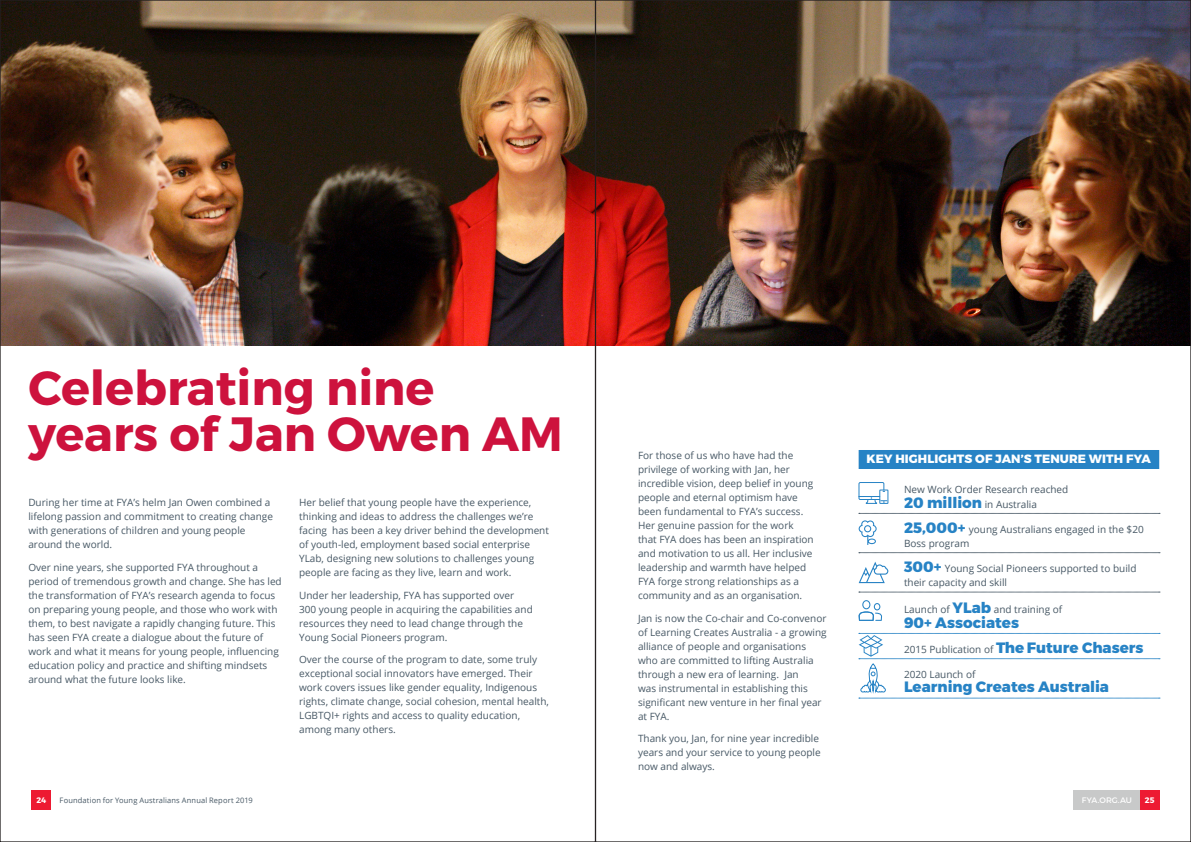
<style>
.page{position:relative;width:1191px;height:842px;background:#fff}
.page>*{position:absolute;margin:0;border:0;box-sizing:border-box;transform-origin:0 0}
._2018_MAIN_HEADING{font:700 48px/46.9px "Montserrat";color:#cd123d}
._2019_Body_copy{font:800 15px "Montserrat";color:#2783c5}
._2019_Red_bar_subhea{font:800 12px "Montserrat";letter-spacing:.01em;color:#fff}
._2019_Body_copy-2{font:10px/14px "Open Sans";color:#475865}
.t1{font:8px "Montserrat";color:#fff}
.t2{font:700 8px "Montserrat";color:#fff}
.t3{font:7.5px "Open Sans";letter-spacing:.015em;color:#475865}
.s1{font-family:"Montserrat";font-weight:800;font-size:15px;color:#2783c5}
</style>
<div class="page">
<div style="left:32px;top:791px;width:19px;height:19px;background:#ed1a32"></div>
<div style="left:1140px;top:791px;width:19px;height:19px;background:#ed1a32"></div>
<div style="left:1073px;top:791px;width:67px;height:19px;background:#c8c9c9"></div>
<img style="left:2px;top:2px;width:1187px;height:344px">
<div style="left:858px;top:450px;width:301px;height:19px;background:#2783c5"></div>
<svg style="left:859px;top:513px;width:301px;height:1px"></svg>
<svg style="left:859px;top:552px;width:301px;height:1px"></svg>
<svg style="left:859px;top:592px;width:301px;height:1px"></svg>
<svg style="left:858px;top:600px;width:24px;height:21px"></svg>
<svg style="left:858px;top:482px;width:30px;height:22px"></svg>
<svg style="left:858px;top:562px;width:30px;height:21px"></svg>
<svg style="left:858px;top:520px;width:18px;height:25px"></svg>
<svg style="left:858px;top:633px;width:302px;height:66px"></svg>
<p class="_2018_MAIN_HEADING" style="left:28px;top:365px;width:536px">Celebrating nine years of Jan Owen AM</p>
<p class="_2019_Body_copy-2" style="left:28px;top:495px;width:246px">During her time at FYA’s helm Jan Owen combined a lifelong passion and commitment to creating change with generations of children and young people around the world.</p>
<p class="_2019_Body_copy-2" style="left:28px;top:560px;width:255px">Over nine years, she supported FYA throughout a period of tremendous growth and change. She has led the transformation of FYA’s research agenda to focus on preparing young people, and those who work with them, to best navigate a rapidly changing future. This has seen FYA create a dialogue about the future of work and what it means for young people, influencing education policy and practice and shifting mindsets around what the future looks like.</p>
<p class="_2019_Body_copy-2" style="left:299px;top:495px;width:251px">Her belief that young people have the experience, thinking and ideas to address the challenges we’re facing has been a key driver behind the development of youth-led, employment based social enterprise YLab, designing new solutions to challenges young people are facing as they live, learn and work.</p>
<p class="_2019_Body_copy-2" style="left:299px;top:588px;width:235px">Under her leadership, FYA has supported over 300 young people in acquiring the capabilities and resources they need to lead change through the Young Social Pioneers program.</p>
<p class="_2019_Body_copy-2" style="left:299px;top:652px;width:251px">Over the course of the program to date, some truly exceptional social innovators have emerged. Their work covers issues like gender equality, Indigenous rights, climate change, social cohesion, mental health, LGBTQI+ rights and access to quality education, among many others.</p>
<p class="_2019_Body_copy-2" style="left:638px;top:448px;width:177px">For those of us who have had the privilege of working with Jan, her incredible vision, deep belief in young people and eternal optimism have been fundamental to FYA’s success.<br>Her genuine passion for the work that FYA does has been an inspiration and motivation to us all. Her inclusive leadership and warmth have helped FYA forge strong relationships as a community and as an organisation.</p>
<p class="_2019_Body_copy-2" style="left:638px;top:611px;width:190px">Jan is now the Co-chair and Co-convenor of Learning Creates Australia - a growing alliance of people and organisations who are committed to lifting Australia through a new era of learning. Jan<br>was instrumental in establishing this significant new venture in her final year at FYA.</p>
<p class="_2019_Body_copy-2" style="left:638px;top:731px;width:184px">Thank you, Jan, for nine year incredible years and your service to young people now and always.</p>
<p class="_2019_Red_bar_subhea" style="left:866px;top:452px;width:286px">KEY HIGHLIGHTS OF JAN’S TENURE WITH FYA</p>
<p class="_2019_Body_copy-2" style="left:904px;top:481px;width:166px;line-height:15px">New Work Order Research reached<br><span class="s1">20 million</span> in Australia</p>
<p class="_2019_Body_copy-2" style="left:904px;top:522px;width:241px"><span class="s1">25,000+</span> young Australians engaged in the $20<br>Boss program</p>
<p class="_2019_Body_copy-2" style="left:904px;top:561px;width:234px"><span class="s1">300+</span> Young Social Pioneers supported to build their capacity and skill</p>
<p class="_2019_Body_copy-2" style="left:904px;top:602px;width:160px">Launch of <span class="s1">YLab</span> and training of</p>
<p class="_2019_Body_copy" style="left:904px;top:613px;width:117px">90+ Associates</p>
<p class="_2019_Body_copy-2" style="left:904px;top:642px;width:241px">2015 Publication of <span class="s1">The Future Chasers</span></p>
<p class="_2019_Body_copy-2" style="left:904px;top:667px;width:73px">2020 Launch of</p>
<p class="_2019_Body_copy" style="left:904px;top:677px;width:207px">Learning Creates Australia</p>
<p class="t2" style="left:36px;top:795px;width:11px">24</p>
<p class="t3" style="left:60px;top:795px;width:195px">Foundation for Young Australians Annual Report 2019</p>
<p class="t1" style="left:1082px;top:795px;width:51px">FYA.ORG.AU</p>
<p class="t2" style="left:1144px;top:795px;width:11px">25</p>
</div>
